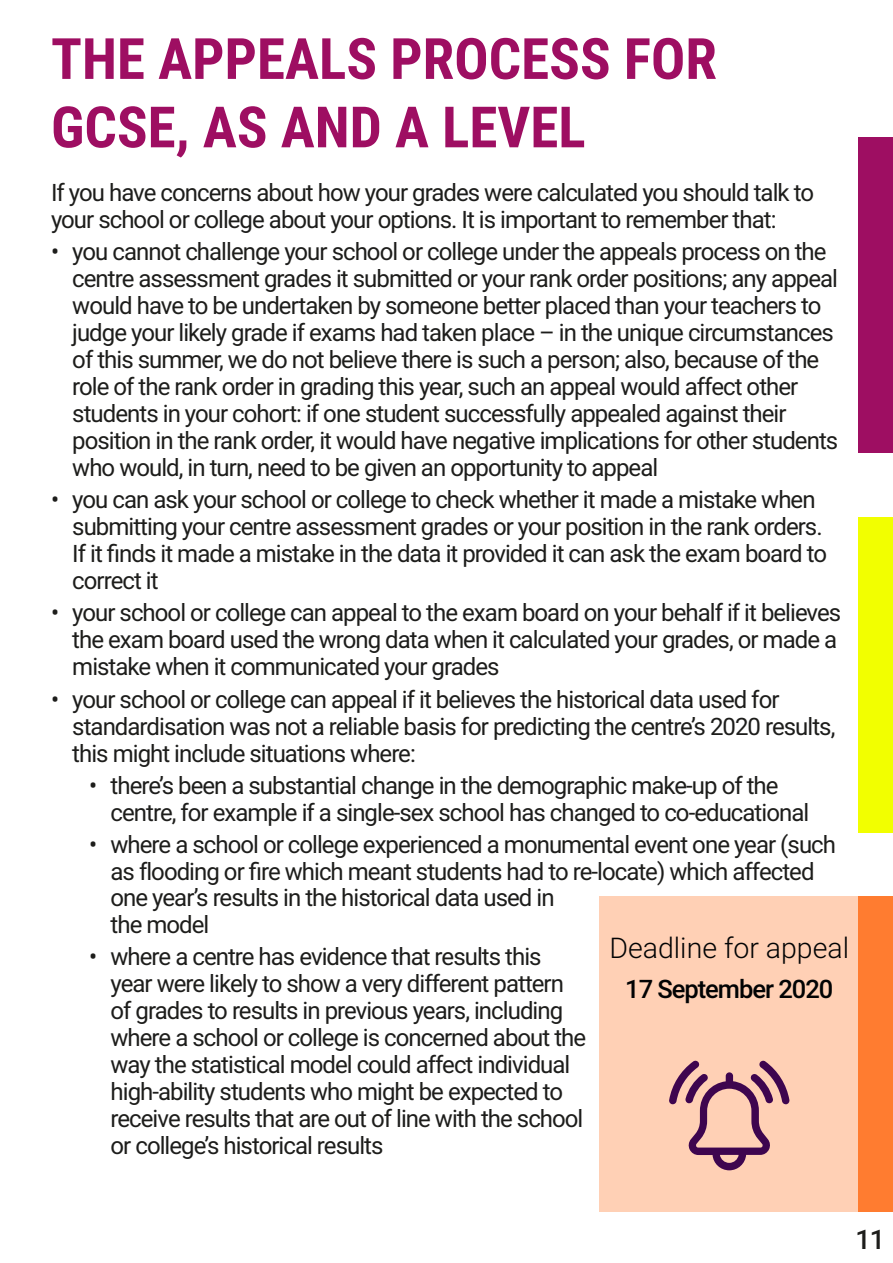
<style>
.page{position:relative;width:893px;height:1263px;background:#fff}
.page>*{position:absolute;margin:0;border:0;box-sizing:border-box;transform-origin:0 0}
.t1{font:700 57px/68.4px "Roboto Condensed";color:#9e0e62}
.t2{font:28.5px "Roboto Light 2";color:#020304}
.t3{font:500 27px "Roboto";color:#1d1d1b}
.t4{font:500 25.5px "Roboto";letter-spacing:-.04em;color:#020304}
.t5{font:24px/27px "Roboto Regular 2";letter-spacing:-.04em;color:#1d1d1b}
.t6{font:24px/27px "Roboto";letter-spacing:-.04em;color:#1d1d1b;text-align:center}
.s1{font-family:"Roboto"}
.s2{font-family:"Roboto Regular 2"}
</style>
<div class="page">
<div style="left:859px;top:896px;width:34px;height:316px;background:#ff7c30"></div>
<div style="left:859px;top:517px;width:34px;height:315px;background:#f2ff00"></div>
<div style="left:859px;top:137px;width:34px;height:316px;background:#9e0e62"></div>
<div style="left:600px;top:896px;width:259px;height:315px;background:#ffd0b5"></div>
<svg style="left:669px;top:1060px;width:121px;height:110px"></svg>
<h1 class="t1" style="left:51px;top:22px;width:667px">THE APPEALS PROCESS FOR<br>GCSE, AS AND A LEVEL</h1>
<p class="t5" style="left:51px;top:178px;width:765px">If you have concerns about how your grades were calculated you should talk to your school or college about your options. It is important to remember that:</p>
<p class="t5" style="left:72px;top:237px;width:767px;text-indent:-21px">• you cannot challenge your school or college under the appeals process on the centre assessment grades it submitted or your rank order positions; any appeal would have to be undertaken by someone better placed than your teachers to judge your likely grade if exams had taken place – in the unique circumstances of this summer, we do not believe there is such a person; also, because of the role of the rank order in grading this year, such an appeal would affect other students in your cohort: if one student successfully appealed against their position in the rank order, it would have negative implications for other students who would, in turn, need to be given an opportunity to appeal</p>
<p class="t5" style="left:72px;top:485px;width:756px;text-indent:-21px">• you can ask your school or college to check whether it made a mistake when submitting your centre assessment grades or your position in the rank orders.<br><span class="s1">If it finds it made a mistake in the data it provided it can ask the exam board to </span>correct it</p>
<p class="t5" style="left:72px;top:598px;width:770px;text-indent:-21px">• your school or college can appeal to the exam board on your behalf if it believes the exam board used the wrong data when it calculated your grades, or made a mistake when it communicated your grades</p>
<p class="t5" style="left:72px;top:684px;width:765px;text-indent:-21px">• your school or college can appeal if it believes the historical data used for standardisation was not a reliable basis for predicting the centre’s 2020 results, this might include situations where:</p>
<p class="t5" style="left:111px;top:771px;width:700px;text-indent:-21px">• there’s been a substantial change in the demographic make-up of the centre, for example if a single-sex school has changed to co-educational</p>
<p class="t6" style="left:89px;top:830px;width:748px"><span class="s2">•</span> where a school or college experienced a monumental event one year (such as flooding or fire which meant students had to re-locate) which affected</p>
<p class="t5" style="left:111px;top:883px;width:445px">one year’s results in the historical data used in the model</p>
<p class="t5" style="left:111px;top:942px;width:477px;text-indent:-21px">• where a centre has evidence that results this year were likely to show a very different pattern of grades to results in previous years, including where a school or college is concerned about the way the statistical model could affect individual high-ability students who might be expected to receive results that are out of line with the school or college’s historical results</p>
<h2 class="t2" style="left:609px;top:928px;width:241px">Deadline for appeal</h2>
<p class="t4" style="left:625px;top:971px;width:210px">17 September 2020</p>
<p class="t3" style="left:855px;top:1220px;width:31px">11</p>
</div>
